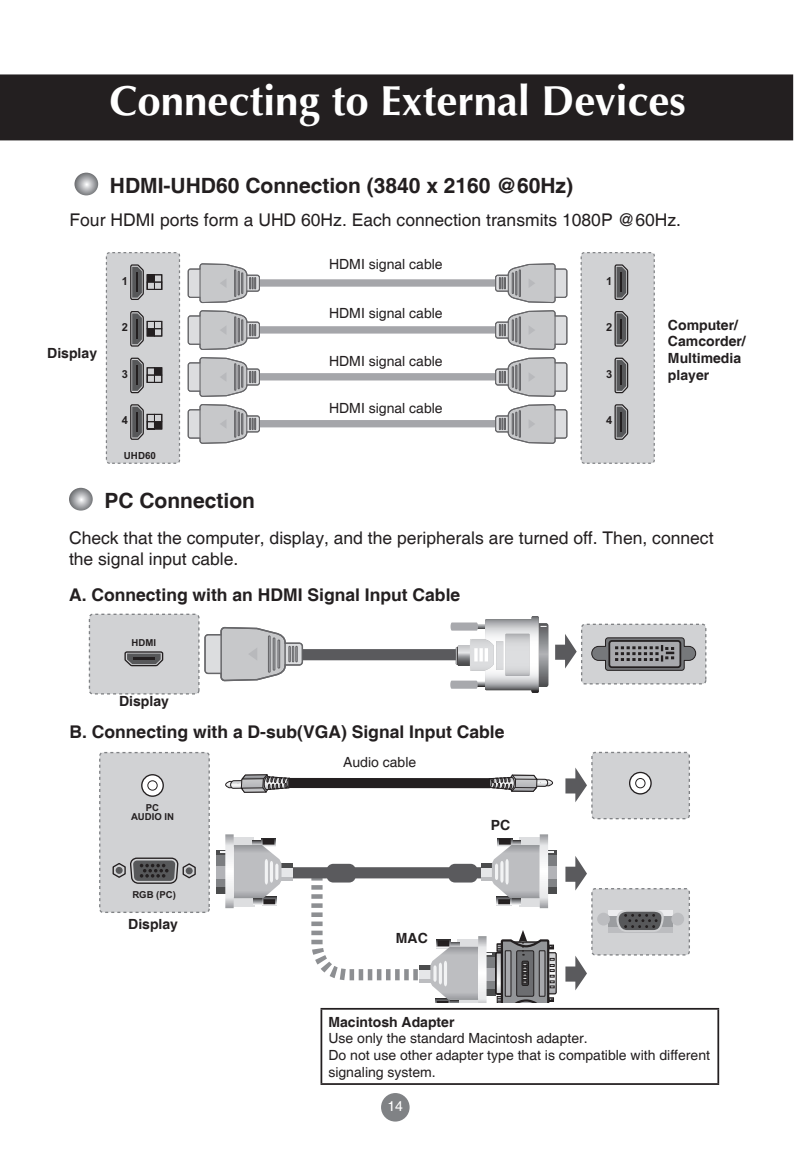
<style>
.page{position:relative;width:794px;height:1165px;background:#fff}
.page>*{position:absolute;margin:0;border:0;box-sizing:border-box;transform-origin:0 0}
.Header_1{font:700 42px "Optima LT Std";color:#fff}
.Title-bold{font:700 21px "Helvetica";color:#231f20}
.Body{font:17.5px/21px "Helvetica";color:#231f20}
.Body-2{font:700 17.5px "Helvetica";color:#231f20}
.Body-3{font:14px/16.8px "Helvetica";color:#231f20}
.Body-4{font:700 14px/16.8px "Helvetica";color:#231f20}
.t1{font:14px "Helvetica";color:#fff}
.t2{font:700 11.03px "Arial";color:#231f20}
.t3{font:700 9.8px "Arial";color:#231f20}
.t4{font:700 9.62px/9.3px "Arial";color:#231f20;text-align:center}
</style>
<div class="page">
<div style="left:381px;top:1092px;width:28px;height:29px;background:#808285;border-radius:50%"></div>
<div style="left:0;top:74px;width:792px;height:66px;background:#231f20"></div>
<div style="left:100px;top:752px;width:109px;height:160px;background:#d1d2d4;border-radius:3px"></div>
<div style="left:99px;top:751px;width:111px;height:161px;border:1px dashed #808285;border-radius:3px"></div>
<svg style="left:112px;top:857px;width:84px;height:27px"></svg>
<div style="left:116px;top:866px;width:7px;height:7px;background:#57585a;border-radius:50%"></div>
<div style="left:591px;top:752px;width:98px;height:66px;background:#d1d2d4;border-radius:3px"></div>
<div style="left:591px;top:751px;width:98px;height:68px;border:1px dashed #808285;border-radius:3px"></div>
<div style="left:591px;top:888px;width:98px;height:66px;background:#d1d2d4;border-radius:3px"></div>
<div style="left:591px;top:887px;width:98px;height:68px;border:1px dashed #808285;border-radius:3px"></div>
<div style="left:607px;top:909px;width:65px;height:6px;background:#ececee"></div>
<div style="left:607px;top:915px;width:65px;height:6px;background:#9b9da0"></div>
<div style="left:607px;top:921px;width:65px;height:5px;background:#9b9da0"></div>
<div style="left:607px;top:926px;width:65px;height:5px;background:#bcbdc0"></div>
<svg style="left:614px;top:909px;width:51px;height:22px"></svg>
<div style="left:671px;top:912px;width:12px;height:13px;background:#bcbdc0;border-radius:50%"></div>
<div style="left:597px;top:912px;width:12px;height:13px;background:#bcbdc0;border-radius:50%"></div>
<div style="left:289px;top:867px;width:201px;height:11px;background:#5a5a5d"></div>
<svg style="left:565px;top:856px;width:21px;height:34px"></svg>
<svg style="left:565px;top:767px;width:21px;height:35px"></svg>
<svg style="left:565px;top:956px;width:21px;height:34px"></svg>
<hr style="left:274px;top:877px;width:18px;height:3px;background:#bcbdc0">
<hr style="left:274px;top:873px;width:18px;height:4px;background:#e6e7e9">
<div style="left:274px;top:868px;width:18px;height:5px;background:#e6e7e9"></div>
<div style="left:274px;top:863px;width:18px;height:5px;background:#4b4c4d"></div>
<div style="left:216px;top:886px;width:16px;height:8px;background:#4b4c4d"></div>
<div style="left:216px;top:879px;width:16px;height:7px;background:#818386"></div>
<div style="left:216px;top:871px;width:16px;height:8px;background:#b2b3b7"></div>
<div style="left:216px;top:865px;width:16px;height:6px;background:#b2b3b7"></div>
<div style="left:216px;top:859px;width:16px;height:6px;background:#7b7d80"></div>
<div style="left:216px;top:854px;width:16px;height:5px;background:#7b7d80"></div>
<hr style="left:216px;top:850px;width:16px;height:4px;background:#4b4c4d">
<svg style="left:220px;top:834px;width:61px;height:74px"></svg>
<div style="left:541px;top:886px;width:16px;height:8px;background:#4b4c4d"></div>
<div style="left:541px;top:879px;width:16px;height:7px;background:#818386"></div>
<div style="left:541px;top:871px;width:16px;height:8px;background:#b2b3b7"></div>
<div style="left:541px;top:859px;width:16px;height:6px;background:#7b7d80"></div>
<hr style="left:541px;top:850px;width:16px;height:4px;background:#4b4c4d">
<div style="left:141px;top:774px;width:23px;height:22px;border:3px solid #231f20;border-radius:50%"></div>
<svg style="left:142px;top:775px;width:20px;height:20px"></svg>
<div style="left:148px;top:780px;width:9px;height:10px;background:#fff;border-radius:50%"></div>
<div style="left:147px;top:780px;width:10px;height:10px;border:1px solid #231f20;border-radius:50%"></div>
<div style="left:628px;top:771px;width:23px;height:23px;border:3px solid #231f20;border-radius:50%"></div>
<svg style="left:630px;top:773px;width:20px;height:20px"></svg>
<div style="left:635px;top:778px;width:9px;height:9px;background:#fff;border-radius:50%"></div>
<div style="left:635px;top:778px;width:10px;height:10px;border:1px solid #231f20;border-radius:50%"></div>
<svg style="left:225px;top:774px;width:65px;height:18px"></svg>
<svg style="left:487px;top:774px;width:65px;height:17px"></svg>
<div style="left:288px;top:777px;width:202px;height:11px;background:#231f20"></div>
<hr style="left:320px;top:1007px;width:398px;height:2px;background:#231f20">
<hr style="left:320px;top:1009px;width:2px;height:73px;background:#231f20">
<hr style="left:717px;top:1009px;width:1px;height:73px;background:#231f20">
<hr style="left:320px;top:1082px;width:398px;height:2px;background:#231f20">
<svg style="left:305px;top:834px;width:251px;height:169px"></svg>
<svg style="left:69px;top:487px;width:24px;height:23px"></svg>
<div style="left:89px;top:614px;width:110px;height:79px;background:#d1d2d4;border-radius:3px"></div>
<div style="left:89px;top:613px;width:110px;height:81px;border:1px dashed #808285;border-radius:3px"></div>
<svg style="left:124px;top:651px;width:40px;height:16px"></svg>
<hr style="left:133px;top:657px;width:21px;height:2px;background:#231f20">
<div style="left:581px;top:624px;width:124px;height:59px;background:#d1d2d4;border-radius:3px"></div>
<div style="left:580px;top:623px;width:126px;height:61px;border:1px dashed #808285;border-radius:3px"></div>
<svg style="left:591px;top:637px;width:105px;height:34px;background:#828285"></svg>
<svg style="left:204px;top:626px;width:100px;height:55px"></svg>
<div style="left:302px;top:649px;width:177px;height:11px;background:#5a5a5d"></div>
<svg style="left:555px;top:634px;width:21px;height:34px"></svg>
<svg style="left:450px;top:616px;width:98px;height:76px"></svg>
<svg style="left:74px;top:173px;width:24px;height:22px"></svg>
<div style="left:106px;top:252px;width:73px;height:211px;background:#d1d2d4;border-radius:3px"></div>
<div style="left:106px;top:252px;width:74px;height:212px;border:1px dashed #808285;border-radius:3px"></div>
<div style="left:258px;top:279px;width:237px;height:7px;background:#a5a6aa"></div>
<svg style="left:187px;top:263px;width:73px;height:40px"></svg>
<svg style="left:494px;top:263px;width:73px;height:40px"></svg>
<div style="left:258px;top:326px;width:237px;height:7px;background:#a5a6aa"></div>
<svg style="left:187px;top:310px;width:73px;height:40px"></svg>
<svg style="left:494px;top:310px;width:73px;height:40px"></svg>
<div style="left:258px;top:373px;width:237px;height:7px;background:#a5a6aa"></div>
<svg style="left:187px;top:357px;width:73px;height:40px"></svg>
<svg style="left:494px;top:357px;width:73px;height:40px"></svg>
<div style="left:258px;top:420px;width:237px;height:7px;background:#a5a6aa"></div>
<svg style="left:187px;top:404px;width:73px;height:39px"></svg>
<svg style="left:494px;top:404px;width:73px;height:40px"></svg>
<svg style="left:130px;top:404px;width:32px;height:36px"></svg>
<svg style="left:130px;top:357px;width:32px;height:37px"></svg>
<div style="left:154px;top:375px;width:8px;height:7px;border:1px solid #231f20"></div>
<div style="left:147px;top:367px;width:8px;height:8px;border:1px solid #231f20"></div>
<div style="left:154px;top:367px;width:8px;height:8px;background:#231f20;border:1px solid #231f20"></div>
<svg style="left:130px;top:311px;width:32px;height:36px"></svg>
<svg style="left:130px;top:264px;width:32px;height:36px"></svg>
<div style="left:581px;top:252px;width:73px;height:211px;background:#d1d2d4;border-radius:3px"></div>
<div style="left:580px;top:252px;width:74px;height:212px;border:1px dashed #808285;border-radius:3px"></div>
<svg style="left:614px;top:404px;width:14px;height:36px"></svg>
<hr style="left:620px;top:412px;width:2px;height:20px;background:#231f20">
<svg style="left:614px;top:357px;width:14px;height:37px"></svg>
<hr style="left:620px;top:365px;width:2px;height:20px;background:#231f20">
<svg style="left:614px;top:311px;width:14px;height:36px"></svg>
<svg style="left:614px;top:264px;width:14px;height:36px"></svg>
<hr style="left:620px;top:272px;width:2px;height:20px;background:#231f20">
<p class="Header_1" style="left:109px;top:76px;width:577px">Connecting to External Devices</p>
<p class="Title-bold" style="left:110px;top:173px;width:464px">HDMI-UHD60 Connection (3840 x 2160 @60Hz)</p>
<p class="Body" style="left:69px;top:210px;width:613px">Four HDMI ports form a UHD 60Hz. Each connection transmits 1080P @60Hz.</p>
<p class="Body-3" style="left:329px;top:256px;width:115px">HDMI signal cable</p>
<p class="Body-4" style="left:47px;top:345px;width:51px">Display</p>
<p class="t2" style="left:122px;top:273px;width:8px">1</p>
<p class="t2" style="left:122px;top:320px;width:8px">2</p>
<p class="t2" style="left:122px;top:366px;width:8px">3</p>
<p class="t2" style="left:122px;top:413px;width:8px">4</p>
<p class="t3" style="left:124px;top:449px;width:34px">UHD60</p>
<p class="Body-3" style="left:329px;top:305px;width:115px">HDMI signal cable</p>
<p class="Body-3" style="left:329px;top:353px;width:115px">HDMI signal cable</p>
<p class="Body-3" style="left:329px;top:400px;width:115px">HDMI signal cable</p>
<p class="t2" style="left:605px;top:273px;width:8px">1</p>
<p class="t2" style="left:605px;top:320px;width:8px">2</p>
<p class="t2" style="left:605px;top:366px;width:8px">3</p>
<p class="t2" style="left:605px;top:413px;width:8px">4</p>
<p class="Body-4" style="left:667px;top:317px;width:79px">Computer/<br>Camcorder/<br>Multimedia player</p>
<p class="Title-bold" style="left:104px;top:488px;width:152px">PC Connection</p>
<p class="Body" style="left:69px;top:528px;width:645px">Check that the computer, display, and the peripherals are turned off. Then, connect the signal input cable.</p>
<p class="Body-2" style="left:69px;top:584px;width:392px">A. Connecting with an HDMI Signal Input Cable</p>
<p class="t4" style="left:132px;top:638px;width:26px">HDMI</p>
<p class="Body-4" style="left:119px;top:693px;width:51px">Display</p>
<p class="Body-2" style="left:69px;top:720px;width:436px">B. Connecting with a D-sub(VGA) Signal Input Cable</p>
<p class="t4" style="left:131px;top:802px;width:44px">PC<br>AUDIO IN</p>
<p class="t4" style="left:132px;top:889px;width:45px">RGB (PC)</p>
<p class="Body-4" style="left:128px;top:916px;width:51px">Display</p>
<p class="Body-3" style="left:343px;top:753px;width:75px">Audio cable</p>
<p class="Body-4" style="left:396px;top:930px;width:33px">MAC</p>
<p class="Body-4" style="left:490px;top:817px;width:21px">PC</p>
<p class="Body-4" style="left:328px;top:1013px;width:128px">Macintosh Adapter</p>
<p class="Body-3" style="left:328px;top:1030px;width:261px">Use only the standard Macintosh adapter.</p>
<p class="Body-3" style="left:328px;top:1047px;width:383px">Do not use other adapter type that is compatible with different signaling system.</p>
<p class="t1" style="left:387px;top:1098px;width:17px">14</p>
</div>
